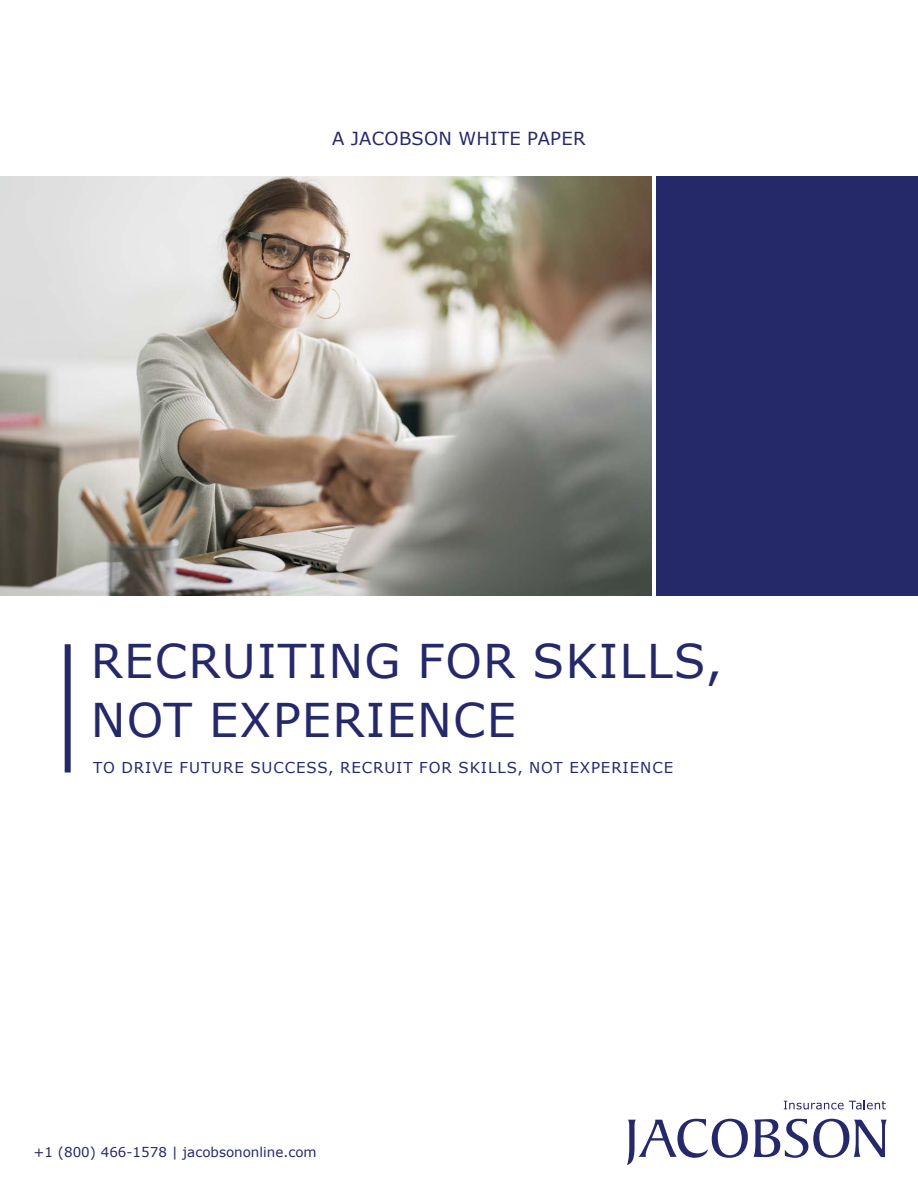
<style>
.page{position:relative;width:918px;height:1188px;background:#fff}
.page>*{position:absolute;margin:0;border:0;box-sizing:border-box;transform-origin:0 0}
.t1{font:46.5px/58.5px "Verdana";letter-spacing:.025em;color:#262969}
.t2{font:18px "Verdana";letter-spacing:.015em;color:#262969}
.t3{font:15px "Verdana";letter-spacing:.06em;color:#262969}
.t4{font:13.5px "Verdana";color:#262969}
</style>
<div class="page">
<img style="left:0;top:176px;width:652px;height:420px">
<div style="left:656px;top:176px;width:262px;height:420px;background:#262969"></div>
<svg style="left:627px;top:1119px;width:121px;height:46px"></svg>
<svg style="left:754px;top:1119px;width:133px;height:39px"></svg>
<svg style="left:784px;top:1100px;width:102px;height:10px"></svg>
<div style="left:65px;top:644px;width:6px;height:128px;background:#262969"></div>
<p class="t2" style="left:332px;top:126px;width:255px">A JACOBSON WHITE PAPER</p>
<h1 class="t1" style="left:91px;top:632px;width:633px">RECRUITING FOR SKILLS,<br>NOT EXPERIENCE</h1>
<p class="t3" style="left:93px;top:757px;width:581px">TO DRIVE FUTURE SUCCESS, RECRUIT FOR SKILLS, NOT EXPERIENCE</p>
<p class="t4" style="left:34px;top:1143px;width:285px">+1 (800) 466-1578 | jacobsononline.com</p>
</div>
